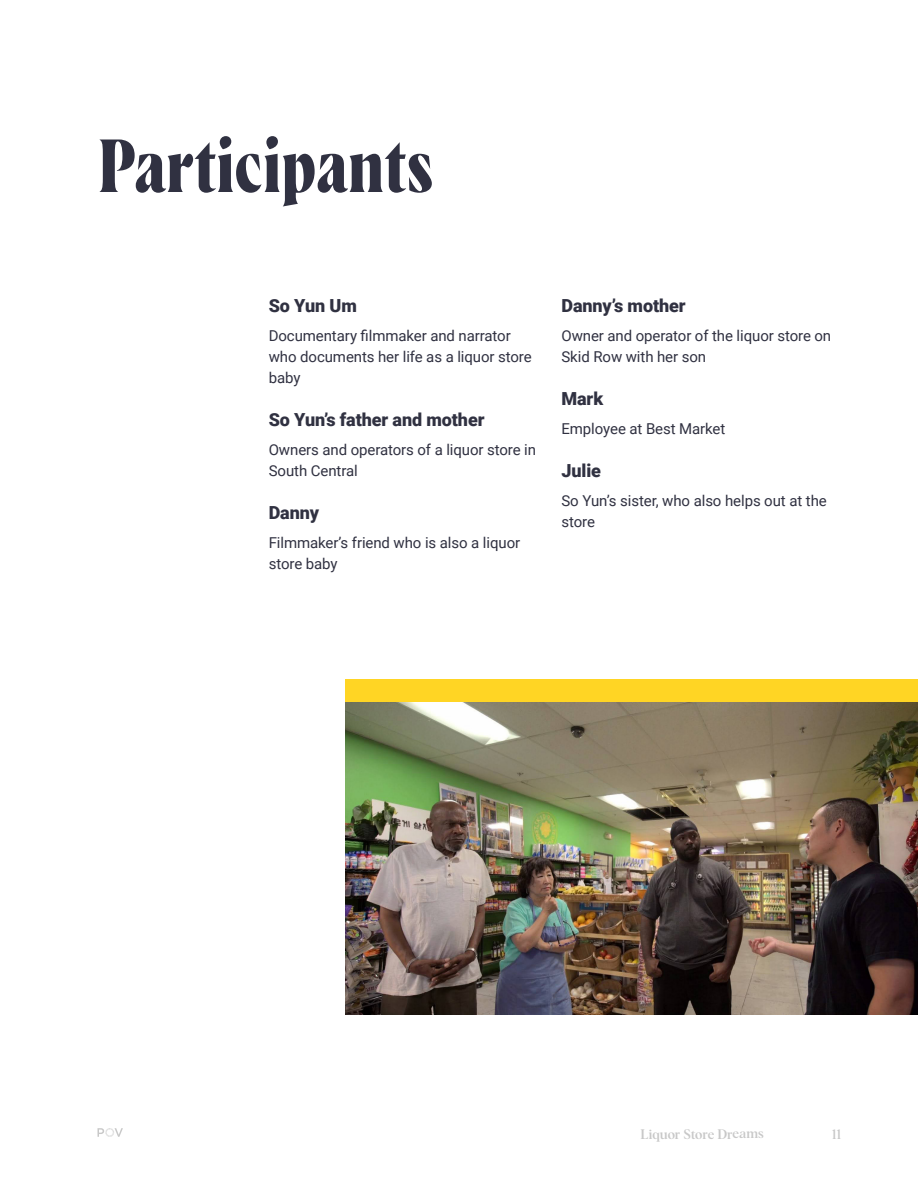
<style>
.page{position:relative;width:918px;height:1188px;background:#fff}
.page>*{position:absolute;margin:0;border:0;box-sizing:border-box;transform-origin:0 0}
.t1{font:700 75px "Wayfinder CF";color:#303141}
.t2{font:900 18px "Roboto";letter-spacing:-.005em;color:#303141}
.t3{font:15px/21px "Roboto";letter-spacing:-.005em;color:#303141}
.t4{font:500 13.5px "Albra";letter-spacing:-.01em;color:#c8c8c8}
</style>
<div class="page">
<svg style="left:98px;top:1128px;width:25px;height:9px"></svg>
<img style="left:345px;top:702px;width:573px;height:313px">
<div style="left:345px;top:680px;width:573px;height:22px;background:#ffd524"></div>
<p class="t1" style="left:98px;top:122px;width:337px">Participants</p>
<p class="t2" style="left:269px;top:293px;width:90px">So Yun Um</p>
<p class="t3" style="left:269px;top:324px;width:264px">Documentary filmmaker and narrator who documents her life as a liquor store baby</p>
<p class="t2" style="left:269px;top:407px;width:217px">So Yun’s father and mother</p>
<p class="t3" style="left:269px;top:438px;width:269px">Owners and operators of a liquor store in<br>South Central</p>
<p class="t2" style="left:269px;top:500px;width:52px">Danny</p>
<p class="t3" style="left:269px;top:531px;width:253px">Filmmaker’s friend who is also a liquor store baby</p>
<p class="t2" style="left:562px;top:293px;width:126px">Danny’s mother</p>
<p class="t3" style="left:562px;top:324px;width:271px">Owner and operator of the liquor store on<br>Skid Row with her son</p>
<p class="t2" style="left:562px;top:386px;width:43px">Mark</p>
<p class="t3" style="left:562px;top:417px;width:165px">Employee at Best Market</p>
<p class="t2" style="left:562px;top:458px;width:41px">Julie</p>
<p class="t3" style="left:562px;top:489px;width:267px">So Yun’s sister, who also helps out at the store</p>
<p class="t4" style="left:641px;top:1124px;width:125px">Liquor Store Dreams</p>
<p class="t4" style="left:832px;top:1124px;width:11px">11</p>
</div>
